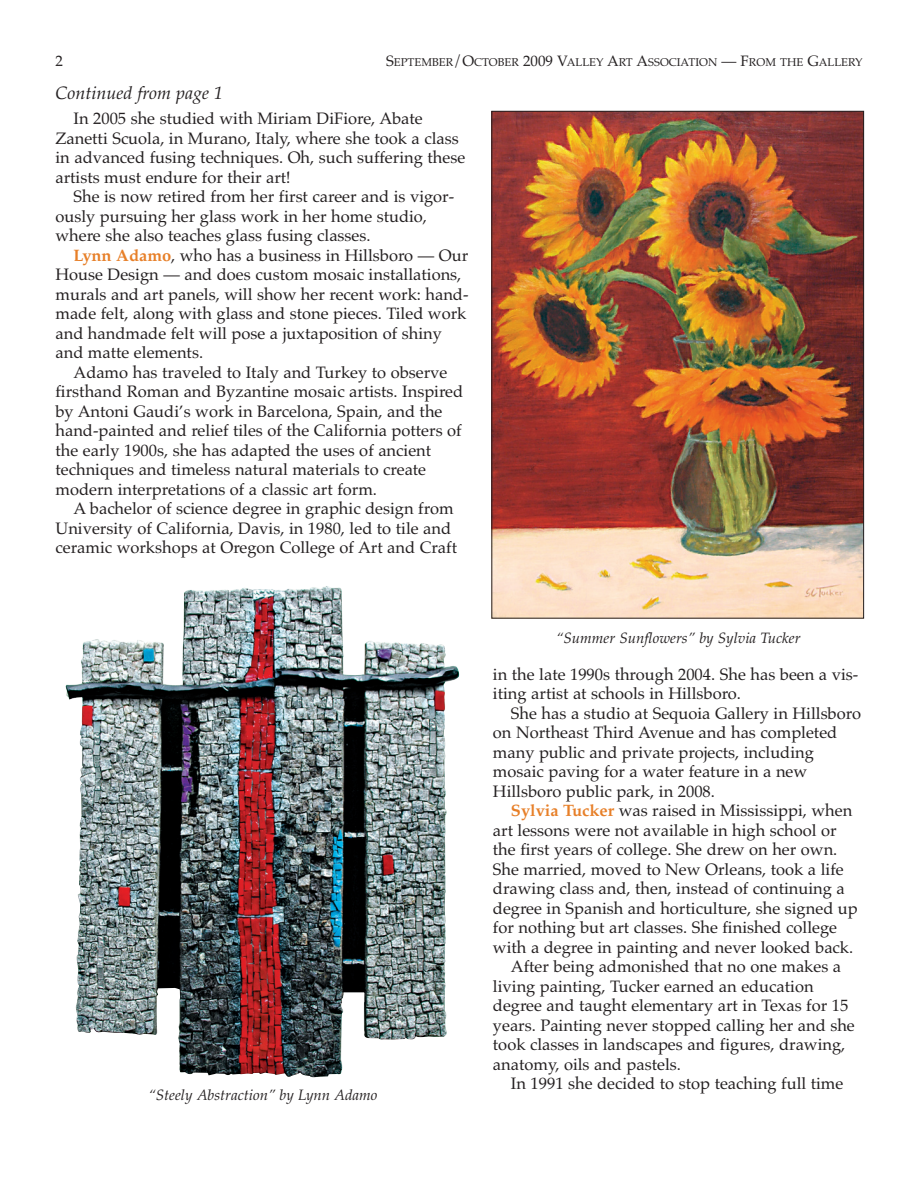
<style>
.page{position:relative;width:918px;height:1188px;background:#fff}
.page>*{position:absolute;margin:0;border:0;box-sizing:border-box;transform-origin:0 0}
.t1{font:italic 18px "Palatino";color:#231f20}
.t2{font:16.5px/19.5px "Palatino";color:#231f20}
.t3{font:italic 15px "Palatino";color:#231f20}
.t4{font:15px "Palatino";color:#231f20}
.t5{font:11.25px "Palatino";color:#231f20}
.s1{font-size:15px}
.s2{font-weight:700;color:#e77f28}
</style>
<div class="page">
<img style="left:493px;top:113px;width:369px;height:504px">
<img style="left:178px;top:673px;width:282px;height:405px">
<img style="left:65px;top:586px;width:394px;height:452px">
<p class="t4" style="left:56px;top:55px;width:9px">2</p>
<p class="t5" style="left:386px;top:58px;width:478px"><span class="s1">S</span>EPTEMBER<span class="s1">/O</span>CTOBER <span class="s1">2009 V</span>ALLEY <span class="s1">A</span>RT <span class="s1">A</span>SSOCIATION <span class="s1">— F</span>ROM THE <span class="s1">G</span>ALLERY</p>
<p class="t1" style="left:56px;top:86px;width:169px">Continued from page 1</p>
<p class="t2" style="left:56px;top:111px;width:411px;text-indent:18px">In 2005 she studied with Miriam DiFiore, Abate Zanetti Scuola, in Murano, Italy, where she took a class in advanced fusing techniques. Oh, such suffering these artists must endure for their art!</p>
<p class="t2" style="left:56px;top:189px;width:400px;text-indent:18px">She is now retired from her first career and is vigor&shy;ously pursuing her glass work in her home studio, where she also teaches glass fusing classes.</p>
<p class="t2" style="left:56px;top:248px;width:415px;text-indent:18px"><span class="s2">Lynn Adamo</span>, who has a business in Hillsboro — Our House Design — and does custom mosaic installations, murals and art panels, will show her recent work: hand&shy;made felt, along with glass and stone pieces. Tiled work and handmade felt will pose a juxtaposition of shiny and matte elements.</p>
<p class="t2" style="left:56px;top:364px;width:409px;text-indent:18px">Adamo has traveled to Italy and Turkey to observe firsthand Roman and Byzantine mosaic artists. Inspired by Antoni Gaudi’s work in Barcelona, Spain, and the hand-painted and relief tiles of the California potters of the early 1900s, she has adapted the uses of ancient techniques and timeless natural materials to create modern interpretations of a classic art form.</p>
<p class="t2" style="left:56px;top:501px;width:403px;text-indent:18px">A bachelor of science degree in graphic design from<br>University of California, Davis, in 1980, led to tile and ceramic workshops at Oregon College of Art and Craft</p>
<p class="t3" style="left:148px;top:1089px;width:231px">“Steely Abstraction” by Lynn Adamo</p>
<p class="t3" style="left:556px;top:632px;width:246px">“Summer Sunflowers” by Sylvia Tucker</p>
<p class="t2" style="left:493px;top:666px;width:367px">in the late 1990s through 2004. She has been a vis&shy;iting artist at schools in Hillsboro.</p>
<p class="t2" style="left:493px;top:705px;width:370px;text-indent:18px">She has a studio at Sequoia Gallery in Hillsboro on Northeast Third Avenue and has completed many public and private projects, including mosaic paving for a water feature in a new Hillsboro public park, in 2008.</p>
<p class="t2" style="left:511px;top:803px;width:343px"><span class="s2">Sylvia Tucker</span> was raised in Mississippi, when</p>
<p class="t2" style="left:493px;top:822px;width:345px">art lessons were not available in high school or</p>
<p class="t2" style="left:493px;top:842px;width:346px">the first years of college. She drew on her own.</p>
<p class="t2" style="left:493px;top:861px;width:352px">She married, moved to New Orleans, took a life</p>
<p class="t2" style="left:493px;top:881px;width:353px">drawing class and, then, instead of continuing a</p>
<p class="t2" style="left:493px;top:900px;width:366px">degree in Spanish and horticulture, she signed up</p>
<p class="t2" style="left:493px;top:920px;width:346px">for nothing but art classes. She finished college</p>
<p class="t2" style="left:493px;top:939px;width:362px">with a degree in painting and never looked back.</p>
<p class="t2" style="left:511px;top:959px;width:332px">After being admonished that no one makes a</p>
<p class="t2" style="left:493px;top:978px;width:322px">living painting, Tucker earned an education</p>
<p class="t2" style="left:493px;top:998px;width:357px">degree and taught elementary art in Texas for 15</p>
<p class="t2" style="left:493px;top:1017px;width:363px">years. Painting never stopped calling her and she</p>
<p class="t2" style="left:493px;top:1037px;width:354px">took classes in landscapes and figures, drawing,</p>
<p class="t2" style="left:493px;top:1056px;width:190px">anatomy, oils and pastels.</p>
<p class="t2" style="left:511px;top:1076px;width:334px">In 1991 she decided to stop teaching full time</p>
</div>
